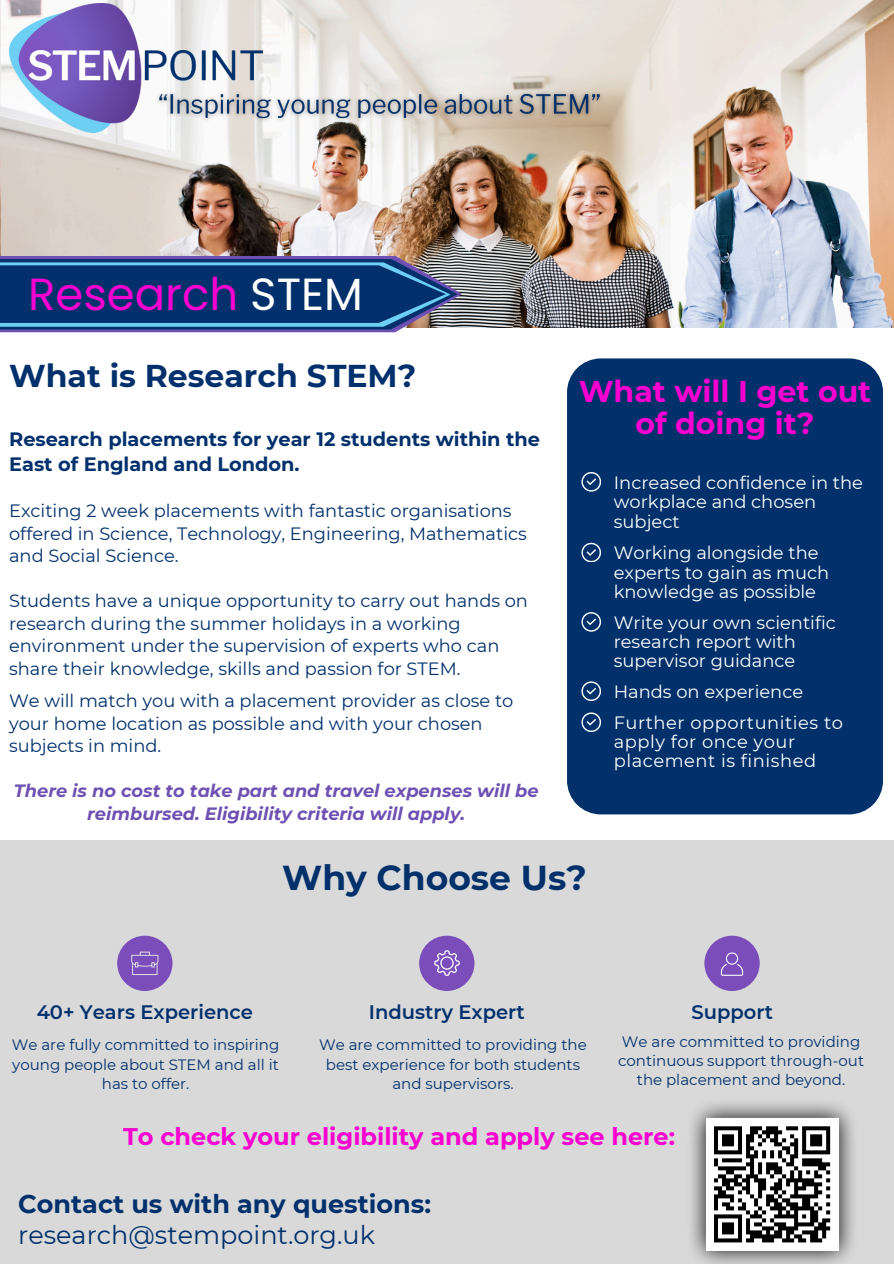
<style>
.page{position:relative;width:894px;height:1264px;background:#fff}
.page>*{position:absolute;margin:0;border:0;box-sizing:border-box;transform-origin:0 0}
.t1{font:45px "Poppins";color:#f800d0}
.t2{font:700 34.5px "Montserrat";color:#01306b}
.t3{font:700 31.5px "Montserrat";color:#01306c}
.t4{font:700 30px/32.7px "Montserrat";color:#f800d0;text-align:center}
.t5{font:700 25.5px/31.5px "Montserrat";color:#01306c}
.t6{font:700 24px "Montserrat";color:#f800d0}
.t7{font:600 19.5px "Montserrat";color:#01306c}
.t8{font:700 19.35px/24.8px "Montserrat";color:#01306c}
.t9{font:17.85px/22.5px "Montserrat";color:#01306b}
.t10{font:17.85px/19.2px "Montserrat";color:#fff}
.t11{font:italic 700 17.85px/22.5px "Montserrat";color:#6e51b2;text-align:center}
.t12{font:17.85px/19.2px "Montserrat";letter-spacing:.03em;color:#fff}
.t13{font:15px/19.2px "Montserrat";color:#01306c;text-align:center}
.s1{color:#fff}
.s2{font-weight:400}
</style>
<div class="page">
<div style="left:567px;top:358px;width:315px;height:456px;background:#01306b"></div>
<img style="left:0;top:0;width:893px;height:327px">
<div style="left:0;top:840px;width:893px;height:423px;background:#d9d9d9"></div>
<div style="left:704px;top:935px;width:55px;height:56px;background:#7a4dba;border-radius:50%"></div>
<svg style="left:720px;top:952px;width:23px;height:23px"></svg>
<div style="left:419px;top:935px;width:55px;height:56px;background:#7a4dba;border-radius:50%"></div>
<svg style="left:434px;top:950px;width:25px;height:25px"></svg>
<div style="left:117px;top:935px;width:55px;height:56px;background:#7a4dba;border-radius:50%"></div>
<svg style="left:131px;top:951px;width:27px;height:24px"></svg>
<svg style="left:581px;top:472px;width:19px;height:19px"></svg>
<svg style="left:581px;top:681px;width:19px;height:19px"></svg>
<svg style="left:581px;top:543px;width:19px;height:19px"></svg>
<svg style="left:581px;top:612px;width:19px;height:19px"></svg>
<img style="left:9px;top:3px;width:253px;height:130px">
<img style="left:691px;top:1103px;width:163px;height:160px">
<svg style="left:581px;top:712px;width:19px;height:19px"></svg>
<svg style="left:0;top:256px;width:462px;height:76px;background:#7663ab"></svg>
<svg style="left:0;top:259px;width:457px;height:70px;background:#294a78"></svg>
<svg style="left:0;top:262px;width:450px;height:65px;background:#67b2d4"></svg>
<div style="left:0;top:265px;width:446px;height:58px;background:#01306c"></div>
<img style="left:151px;top:85px;width:458px;height:42px">
<div style="left:705px;top:1118px;width:132px;height:132px;background:#fff"></div>
<svg style="left:714px;top:1126px;width:117px;height:117px"></svg>
<h6 class="t1" style="left:28px;top:262px;width:336px">Research <span class="s1">STEM</span></h6>
<p class="t3" style="left:9px;top:356px;width:408px">What is Research STEM?</p>
<h2 class="t8" style="left:9px;top:427px;width:532px">Research placements for year 12 students within the<br>East of England and London.</h2>
<p class="t9" style="left:9px;top:499px;width:519px">Exciting 2 week placements with fantastic organisations offered in Science, Technology, Engineering, Mathematics and Social Science.</p>
<p class="t9" style="left:9px;top:589px;width:520px">Students have a unique opportunity to carry out hands on research during the summer holidays in a working environment under the supervision of experts who can share their knowledge, skills and passion for STEM.</p>
<p class="t9" style="left:9px;top:689px;width:505px">We will match you with a placement provider as close to your home location as possible and with your chosen subjects in mind.</p>
<h6 class="t11" style="left:14px;top:779px;width:526px">There is no cost to take part and travel expenses will be reimbursed. Eligibility criteria will apply.</h6>
<p class="t4" style="left:578px;top:375px;width:294px">What will I get out of doing it?</p>
<p class="t10" style="left:613px;top:472px;width:250px">Increased confidence in the workplace and chosen subject</p>
<h2 class="t10" style="left:613px;top:543px;width:217px">Working alongside the experts to gain as much knowledge as possible</h2>
<p class="t10" style="left:613px;top:612px;width:224px">Write your own scientific research report with supervisor guidance</p>
<h1 class="t10" style="left:613px;top:682px;width:191px">Hands on experience</h1>
<p class="t12" style="left:613px;top:713px;width:231px">Further opportunities to apply for once your placement is finished</p>
<h6 class="t2" style="left:282px;top:856px;width:306px">Why Choose Us?</h6>
<p class="t7" style="left:37px;top:999px;width:218px">40+ Years Experience</p>
<p class="t13" style="left:12px;top:1035px;width:269px">We are fully committed to inspiring young people about STEM and all it has to offer.</p>
<p class="t7" style="left:369px;top:999px;width:157px">Industry Expert</p>
<p class="t13" style="left:319px;top:1035px;width:269px">We are committed to providing the best experience for both students and supervisors.</p>
<p class="t7" style="left:691px;top:999px;width:83px">Support</p>
<p class="t13" style="left:618px;top:1032px;width:247px">We are committed to providing continuous support through-out the placement and beyond.</p>
<p class="t6" style="left:123px;top:1121px;width:553px">To check your eligibility and apply see here:</p>
<p class="t5" style="left:18px;top:1187px;width:414px">Contact us with any questions: <span class="s2">research@stempoint.org.uk</span></p>
</div>
